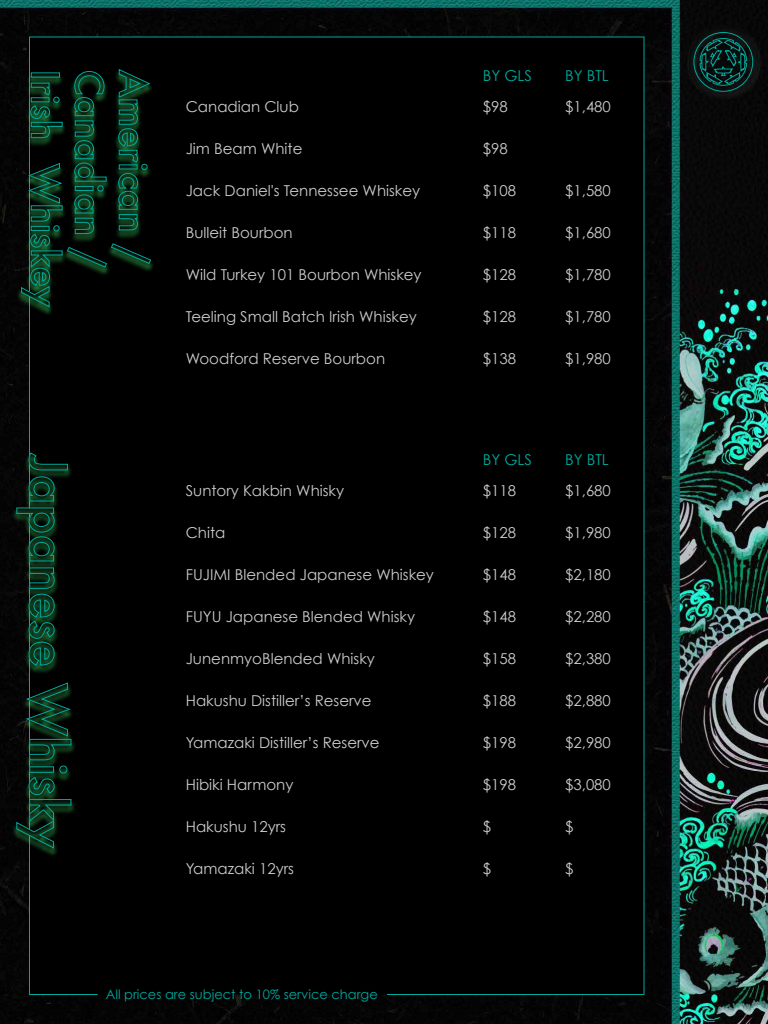
<style>
.page{position:relative;width:768px;height:1024px;background:#fff}
.page>*{position:absolute;margin:0;border:0;box-sizing:border-box;transform-origin:0 0}
.t1{font:15px "Century Gothic";color:#ccc}
.t2{font:15px "Century Gothic";color:#00a99d}
.t3{font:13px "Century Gothic";color:#00a99d}
</style>
<div class="page">
<img style="left:0;top:0;width:768px;height:1024px">
<div style="left:29px;top:36px;width:615px;height:959px;background:#000"></div>
<svg style="left:694px;top:32px;width:60px;height:60px;background:#0a2e2b"></svg>
<div style="left:14px;top:67px;width:145px;height:251px;background:#000"></div>
<svg style="left:20px;top:68px;width:132px;height:240px;background:#062518"></svg>
<div style="left:8px;top:451px;width:72px;height:409px;background:#000"></div>
<svg style="left:16px;top:452px;width:52px;height:215px;background:#072519"></svg>
<svg style="left:15px;top:682px;width:57px;height:168px;background:#07291b"></svg>
<p class="t1" style="left:186px;top:97px;width:115px">Canadian Club</p>
<p class="t1" style="left:186px;top:139px;width:118px">Jim Beam White</p>
<p class="t1" style="left:186px;top:181px;width:236px">Jack Daniel's Tennessee Whiskey</p>
<p class="t1" style="left:186px;top:223px;width:108px">Bulleit Bourbon</p>
<p class="t1" style="left:186px;top:265px;width:237px">Wild Turkey 101 Bourbon Whiskey</p>
<p class="t1" style="left:186px;top:307px;width:233px">Teeling Small Batch Irish Whiskey</p>
<p class="t1" style="left:186px;top:349px;width:201px">Woodford Reserve Bourbon</p>
<p class="t1" style="left:186px;top:482px;width:160px">Suntory Kakbin Whisky</p>
<p class="t1" style="left:186px;top:524px;width:41px">Chita</p>
<p class="t1" style="left:186px;top:566px;width:250px">FUJIMI Blended Japanese Whiskey</p>
<p class="t1" style="left:186px;top:608px;width:231px">FUYU Japanese Blended Whisky</p>
<p class="t1" style="left:186px;top:650px;width:191px">JunenmyoBlended Whisky</p>
<p class="t1" style="left:186px;top:692px;width:187px">Hakushu Distiller’s Reserve</p>
<p class="t1" style="left:186px;top:734px;width:195px">Yamazaki Distiller’s Reserve</p>
<p class="t1" style="left:186px;top:776px;width:109px">Hibiki Harmony</p>
<p class="t1" style="left:186px;top:818px;width:102px">Hakushu 12yrs</p>
<p class="t1" style="left:186px;top:860px;width:110px">Yamazaki 12yrs</p>
<p class="t3" style="left:106px;top:986px;width:274px">All prices are subject to 10% service charge</p>
<p class="t2" style="left:483px;top:66px;width:51px">BY GLS</p>
<p class="t2" style="left:565px;top:66px;width:45px">BY BTL</p>
<p class="t1" style="left:483px;top:97px;width:26px">$98</p>
<p class="t1" style="left:483px;top:139px;width:26px">$98</p>
<p class="t1" style="left:483px;top:181px;width:35px">$108</p>
<p class="t1" style="left:483px;top:223px;width:35px">$118</p>
<p class="t1" style="left:483px;top:265px;width:35px">$128</p>
<p class="t1" style="left:483px;top:307px;width:35px">$128</p>
<p class="t1" style="left:483px;top:349px;width:35px">$138</p>
<p class="t1" style="left:565px;top:97px;width:47px">$1,480</p>
<p class="t1" style="left:565px;top:181px;width:47px">$1,580</p>
<p class="t1" style="left:565px;top:223px;width:47px">$1,680</p>
<p class="t1" style="left:565px;top:265px;width:47px">$1,780</p>
<p class="t1" style="left:565px;top:307px;width:47px">$1,780</p>
<p class="t1" style="left:565px;top:349px;width:47px">$1,980</p>
<p class="t2" style="left:483px;top:451px;width:51px">BY GLS</p>
<p class="t2" style="left:565px;top:451px;width:45px">BY BTL</p>
<p class="t1" style="left:483px;top:482px;width:35px">$118</p>
<p class="t1" style="left:483px;top:524px;width:35px">$128</p>
<p class="t1" style="left:483px;top:566px;width:35px">$148</p>
<p class="t1" style="left:483px;top:608px;width:35px">$148</p>
<p class="t1" style="left:483px;top:650px;width:35px">$158</p>
<p class="t1" style="left:483px;top:692px;width:35px">$188</p>
<p class="t1" style="left:483px;top:734px;width:35px">$198</p>
<p class="t1" style="left:483px;top:776px;width:35px">$198</p>
<p class="t1" style="left:483px;top:818px;width:10px">$</p>
<p class="t1" style="left:483px;top:860px;width:10px">$</p>
<p class="t1" style="left:565px;top:482px;width:47px">$1,680</p>
<p class="t1" style="left:565px;top:524px;width:47px">$1,980</p>
<p class="t1" style="left:565px;top:566px;width:47px">$2,180</p>
<p class="t1" style="left:565px;top:608px;width:47px">$2,280</p>
<p class="t1" style="left:565px;top:650px;width:47px">$2,380</p>
<p class="t1" style="left:565px;top:692px;width:47px">$2,880</p>
<p class="t1" style="left:565px;top:734px;width:47px">$2,980</p>
<p class="t1" style="left:565px;top:776px;width:47px">$3,080</p>
<p class="t1" style="left:565px;top:818px;width:10px">$</p>
<p class="t1" style="left:565px;top:860px;width:10px">$</p>
</div>
